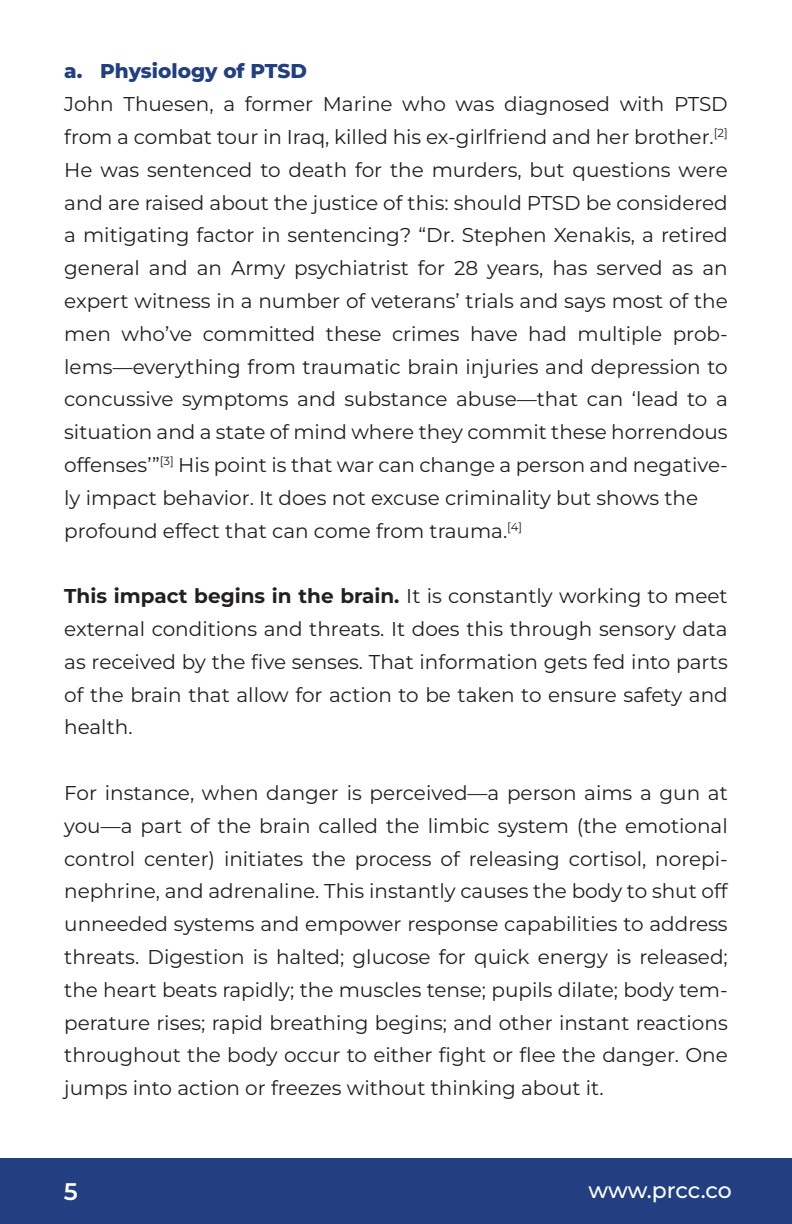
<style>
.page{position:relative;width:792px;height:1224px;background:#fff}
.page>*{position:absolute;margin:0;border:0;box-sizing:border-box;transform-origin:0 0}
.t1{font:600 24px "Montserrat";color:#fff}
.t2{font:500 22px "Montserrat";letter-spacing:-.01em;color:#fff}
.t3{font:20px/32.8px "Montserrat";color:#231f20;text-align:justify}
.t4{font:800 20px "Montserrat";color:#223f82}
.s1{font-weight:700}
</style>
<div class="page">
<div style="left:0;top:1158px;width:792px;height:66px;background:#223f82"></div>
<p class="t4" style="left:64px;top:58px;width:244px">a. Physiology of PTSD</p>
<p class="t3" style="left:64px;top:87px;width:665px;text-align:left">John Thuesen, a former Marine who was diagnosed with PTSD from a combat tour in Iraq, killed his ex-girlfriend and her brother.<sup>[2] </sup>He was sentenced to death for the murders, but questions were and are raised about the justice of this: should PTSD be considered a mitigating factor in sentencing? “Dr. Stephen Xenakis, a retired general and an Army psychiatrist for 28 years, has served as an expert witness in a number of veterans’ trials and says most of the men who’ve committed these crimes have had multiple prob&shy;lems—everything from traumatic brain injuries and depression to concussive symptoms and substance abuse—that can ‘lead to a situation and a state of mind where they commit these horrendous offenses’”<sup>[3]</sup> His point is that war can change a person and negative&shy;ly impact behavior. It does not excuse criminality but shows the profound effect that can come from trauma.<sup>[4]</sup></p>
<p class="t3" style="left:64px;top:579px;width:665px"><span class="s1">This impact begins in the brain.</span> It is constantly working to meet external conditions and threats. It does this through sensory data as received by the five senses. That information gets fed into parts of the brain that allow for action to be taken to ensure safety and health.</p>
<p class="t3" style="left:64px;top:776px;width:665px">For instance, when danger is perceived—a person aims a gun at you—a part of the brain called the limbic system (the emotional control center) initiates the process of releasing cortisol, norepi&shy;nephrine, and adrenaline. This instantly causes the body to shut off unneeded systems and empower response capabilities to address threats. Digestion is halted; glucose for quick energy is released; the heart beats rapidly; the muscles tense; pupils dilate; body tem&shy;perature rises; rapid breathing begins; and other instant reactions throughout the body occur to either fight or flee the danger. One jumps into action or freezes without thinking about it.</p>
<p class="t1" style="left:64px;top:1175px;width:16px">5</p>
<p class="t2" style="left:588px;top:1175px;width:145px">www.prcc.co</p>
</div>
